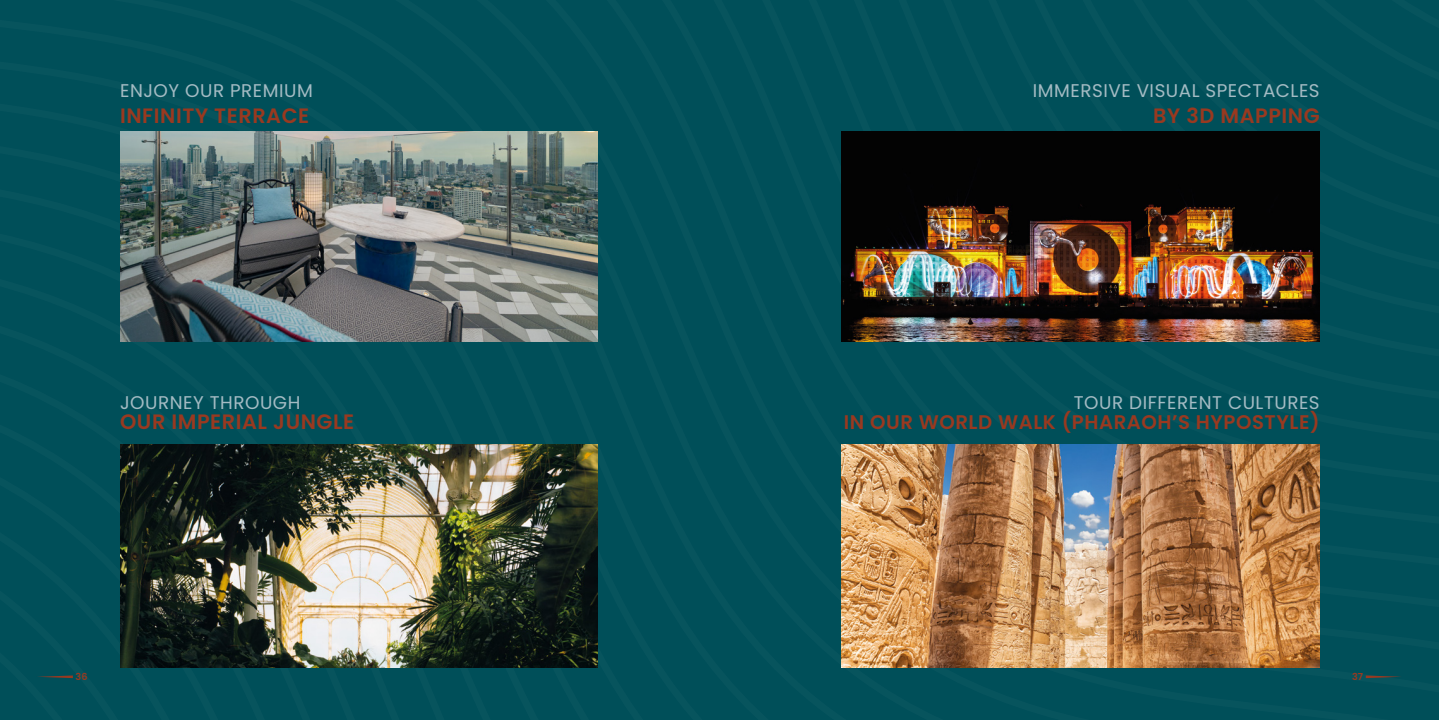
<style>
.page{position:relative;width:1439px;height:720px;background:#fff}
.page>*{position:absolute;margin:0;border:0;box-sizing:border-box;transform-origin:0 0}
.t1{font:600 20.82px "Poppins";letter-spacing:.03em;color:#993920}
.t2{font:600 19.69px "Poppins";letter-spacing:.03em;color:#993920}
.t3{font:18.38px "Poppins";letter-spacing:.03em;color:#a4bbc3}
.t4{font:600 9.62px "Poppins";color:#993920}
</style>
<div class="page">
<div style="left:3px;top:0;width:1436px;height:712px;background:#004f59"></div>
<div style="left:32px;top:0;width:1407px;height:674px;background:#004f59"></div>
<div style="left:60px;top:0;width:1379px;height:636px;background:#004f59"></div>
<div style="left:89px;top:0;width:1350px;height:598px;background:#004f59"></div>
<div style="left:118px;top:0;width:1321px;height:560px;background:#004f59"></div>
<div style="left:147px;top:0;width:1292px;height:521px;background:#004f59"></div>
<div style="left:176px;top:0;width:1263px;height:483px;background:#004f59"></div>
<div style="left:205px;top:0;width:1234px;height:445px;background:#004f59"></div>
<div style="left:234px;top:0;width:1205px;height:407px;background:#004f59"></div>
<div style="left:263px;top:0;width:1176px;height:369px;background:#004f59"></div>
<div style="left:291px;top:0;width:1148px;height:331px;background:#004f59"></div>
<div style="left:1014px;top:0;width:425px;height:213px;background:#004f59"></div>
<div style="left:1094px;top:0;width:345px;height:152px;background:#004f59"></div>
<div style="left:1160px;top:0;width:279px;height:102px;background:#004f59"></div>
<img style="left:120px;top:444px;width:477px;height:223px">
<img style="left:120px;top:132px;width:477px;height:209px">
<img style="left:842px;top:132px;width:477px;height:209px">
<img style="left:842px;top:444px;width:477px;height:223px">
<svg style="left:0;top:487px;width:176px;height:232px"></svg>
<svg style="left:1365px;top:675px;width:36px;height:2px"></svg>
<p class="t3" style="left:120px;top:80px;width:194px">ENJOY OUR PREMIUM</p>
<p class="t1" style="left:120px;top:104px;width:191px">INFINITY TERRACE</p>
<p class="t3" style="left:120px;top:392px;width:182px">JOURNEY THROUGH</p>
<p class="t1" style="left:120px;top:409px;width:236px">OUR IMPERIAL JUNGLE</p>
<p class="t3" style="left:1033px;top:80px;width:288px">IMMERSIVE VISUAL SPECTACLES</p>
<p class="t1" style="left:1153px;top:104px;width:168px">BY 3D MAPPING</p>
<p class="t3" style="left:1074px;top:392px;width:247px">TOUR DIFFERENT CULTURES</p>
<p class="t2" style="left:844px;top:410px;width:477px">IN OUR WORLD WALK (PHARAOH’S HYPOSTYLE)</p>
<p class="t4" style="left:76px;top:671px;width:13px">36</p>
<p class="t4" style="left:1352px;top:671px;width:13px">37</p>
</div>
